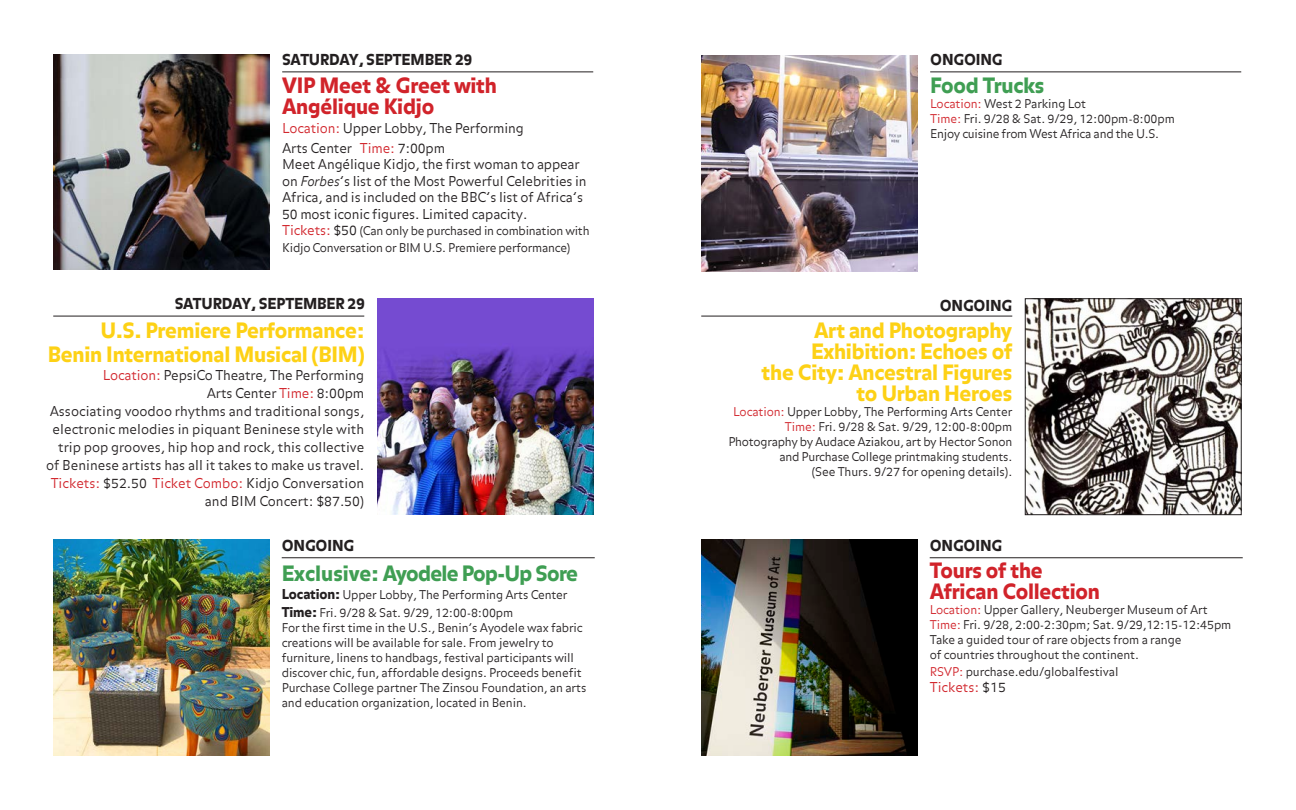
<style>
.page{position:relative;width:1296px;height:810px;background:#fff}
.page>*{position:absolute;margin:0;border:0;box-sizing:border-box;transform-origin:0 0}
.t1{font:900 21px/24px "Balance";letter-spacing:-.01em;color:#fdd115;text-align:right}
.t2{font:900 21px/21px "Balance";letter-spacing:-.01em;color:#d1232a}
.t3{font:900 21px "Balance";letter-spacing:-.02em;color:#3f9e53}
.t4{font:900 15px "Balance";letter-spacing:-.01em;color:#231f20}
.t5{font:300 13.5px/18px "Balance";letter-spacing:-.01em;color:#231f20}
.t6{font:300 13.5px "Balance";color:#d1232a}
.t7{font:300 12px/15px "Balance";letter-spacing:-.01em;color:#231f20}
.s1{color:#d1232a}
.s2{font-style:italic}
.s3{font-size:13.5px;color:#d1232a}
.s4{font-size:13.5px}
.s5{font-weight:900;font-size:13.5px}
.s6{color:#231f20}
</style>
<div class="page">
<img style="left:53px;top:54px;width:216px;height:216px">
<hr style="left:282px;top:72px;width:311px;height:1px;background:#231f20">
<img style="left:377px;top:299px;width:216px;height:216px">
<hr style="left:53px;top:316px;width:311px;height:1px;background:#231f20">
<img style="left:53px;top:540px;width:216px;height:216px">
<hr style="left:282px;top:557px;width:313px;height:1px;background:#231f20">
<img style="left:701px;top:56px;width:216px;height:216px">
<hr style="left:930px;top:72px;width:311px;height:1px;background:#231f20">
<img style="left:1027px;top:301px;width:212px;height:212px">
<div style="left:1025px;top:299px;width:216px;height:216px;border:1px solid #231f20"></div>
<hr style="left:701px;top:316px;width:311px;height:1px;background:#231f20">
<img style="left:701px;top:540px;width:216px;height:216px">
<hr style="left:930px;top:557px;width:313px;height:1px;background:#231f20">
<p class="t4" style="left:282px;top:51px;width:192px">SATURDAY, SEPTEMBER 29</p>
<p class="t2" style="left:282px;top:76px;width:216px">VIP Meet &amp; Greet with<br>Angélique Kidjo</p>
<p class="t5" style="left:282px;top:119px;width:243px;line-height:19.5px"><span class="s1">Location:</span> Upper Lobby, The Performing<br>Arts Center <span class="s1">Time:</span> 7:00pm</p>
<p class="t5" style="left:282px;top:157px;width:306px;line-height:16.5px">Meet Angélique Kidjo, the first woman to appear on <span class="s2">Forbes</span>’s list of the Most Powerful Celebrities in Africa, and is included on the BBC’s list of Africa’s 50 most iconic figures. Limited capacity.</p>
<p class="t7" style="left:282px;top:223px;width:309px;line-height:16.5px"><span class="s3">Tickets:</span> <span class="s4">$50</span> (Can only be purchased in combination with<br>Kidjo Conversation or BIM U.S. Premiere performance)</p>
<p class="t4" style="left:175px;top:295px;width:192px">SATURDAY, SEPTEMBER 29</p>
<p class="t1" style="left:48px;top:320px;width:318px">U.S. Premiere Performance:<br>Benin International Musical (BIM)</p>
<p class="t5" style="left:46px;top:367px;width:320px;text-align:right"><span class="s1">Location:</span> PepsiCo Theatre, The Performing<br>Arts Center <span class="s1">Time:</span> 8:00pm<br>Associating voodoo rhythms and traditional songs, electronic melodies in piquant Beninese style with trip pop grooves, hip hop and rock, this collective of Beninese artists has all it takes to make us travel.<br><span class="s1">Tickets:</span> $52.50 <span class="s1">Ticket Combo:</span> Kidjo Conversation and BIM Concert: $87.50)</p>
<p class="t4" style="left:282px;top:537px;width:74px">ONGOING</p>
<p class="t3" style="left:282px;top:561px;width:298px">Exclusive: Ayodele Pop-Up Sore</p>
<p class="t7" style="left:282px;top:586px;width:287px;line-height:18px"><span class="s5">Location:</span> Upper Lobby, The Performing Arts Center<br><span class="s5">Time:</span> Fri. 9/28 &amp; Sat. 9/29, 12:00-8:00pm</p>
<p class="t7" style="left:282px;top:620px;width:306px">For the first time in the U.S., Benin’s Ayodele wax fabric creations will be available for sale. From jewelry to furniture, linens to handbags, festival participants will discover chic, fun, affordable designs. Proceeds benefit Purchase College partner The Zinsou Foundation, an arts and education organization, located in Benin.</p>
<p class="t4" style="left:930px;top:51px;width:74px">ONGOING</p>
<p class="t3" style="left:930px;top:73px;width:116px">Food Trucks</p>
<p class="t7" style="left:930px;top:96px;width:246px"><span class="s1">Location:</span> West 2 Parking Lot<br><span class="s1">Time:</span> Fri. 9/28 &amp; Sat. 9/29, 12:00pm-8:00pm<br>Enjoy cuisine from West Africa and the U.S.</p>
<p class="t4" style="left:940px;top:297px;width:74px">ONGOING</p>
<p class="t1" style="left:814px;top:320px;width:200px">Art and Photography</p>
<p class="t1" style="left:811px;top:341px;width:203px">Exhibition: Echoes of</p>
<p class="t1" style="left:762px;top:362px;width:252px">the City: Ancestral Figures</p>
<p class="t1" style="left:856px;top:383px;width:157px">to Urban Heroes</p>
<p class="t7" style="left:728px;top:405px;width:285px;text-align:right"><span class="s1">Location:</span> Upper Lobby, The Performing Arts Center<br><span class="s1">Time:</span> Fri. 9/28 &amp; Sat. 9/29, 12:00-8:00pm<br>Photography by Audace Aziakou, art by Hector Sonon</p>
<p class="t7" style="left:779px;top:450px;width:234px;text-align:right">and Purchase College printmaking students. (See Thurs. 9/27 for opening details).</p>
<p class="t4" style="left:930px;top:537px;width:74px">ONGOING</p>
<p class="t2" style="left:930px;top:562px;width:115px">Tours of the</p>
<p class="t2" style="left:930px;top:583px;width:172px">African Collection</p>
<p class="t7" style="left:930px;top:603px;width:303px"><span class="s1">Location:</span> Upper Gallery, Neuberger Museum of Art<br><span class="s1">Time:</span> Fri. 9/28, 2:00-2:30pm; Sat. 9/29,12:15-12:45pm<br>Take a guided tour of rare objects from a range</p>
<p class="t7" style="left:930px;top:648px;width:211px;line-height:16.5px">of countries throughout the continent.<br><span class="s1">RSVP:</span> purchase.edu/globalfestival</p>
<p class="t6" style="left:930px;top:680px;width:78px">Tickets: <span class="s6">$15</span></p>
</div>
